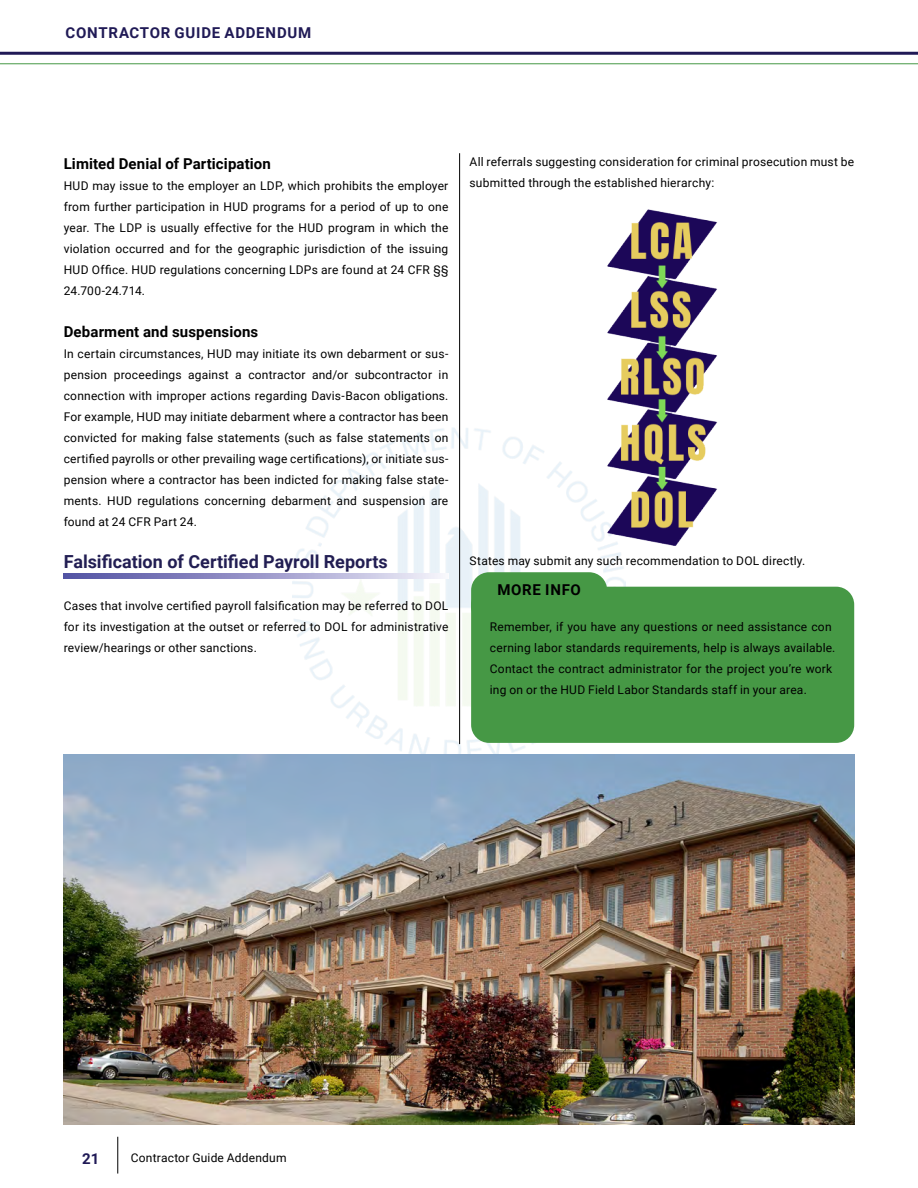
<style>
.page{position:relative;width:918px;height:1188px;background:#fff}
.page>*{position:absolute;margin:0;border:0;box-sizing:border-box;transform-origin:0 0}
.t1{font:700 18px "Roboto";color:#221e53}
.t2{font:700 15px "Roboto";letter-spacing:.01em;color:#000}
.t3{font:700 15px "Roboto";letter-spacing:.045em;color:#201a56}
.t4{font:700 15px "Roboto";letter-spacing:.05em;color:#000}
.t5{font:12px/21px "Roboto";letter-spacing:.015em;color:#000;text-align:justify}
</style>
<div class="page">
<hr style="left:0;top:63px;width:918px;height:1px;background:#469845">
<hr style="left:0;top:52px;width:918px;height:3px;background:#201a56">
<hr style="left:118px;top:1137px;width:1px;height:37px;background:#000">
<img style="left:293px;top:428px;width:332px;height:327px">
<svg style="left:64px;top:574px;width:384px;height:4px;background:#9e9ccc"></svg>
<hr style="left:459px;top:153px;width:1px;height:591px;background:#000">
<img style="left:492px;top:209px;width:226px;height:338px">
<div style="left:471px;top:587px;width:383px;height:156px;background:#469845;border-radius:18px"></div>
<div style="left:471px;top:572px;width:136px;height:53px;background:#469845;border-radius:18px"></div>
<img style="left:64px;top:755px;width:790px;height:369px">
<p class="t3" style="left:66px;top:23px;width:247px">CONTRACTOR GUIDE ADDENDUM</p>
<h4 class="t2" style="left:64px;top:153px;width:209px">Limited Denial of Participation</h4>
<p class="t5" style="left:64px;top:175px;width:386px">HUD may issue to the employer an LDP, which prohibits the employer from further participation in HUD programs for a period of up to one year. The LDP is usually effective for the HUD program in which the violation occurred and for the geographic jurisdiction of the issuing HUD Office. HUD regulations concerning LDPs are found at 24 CFR §§ 24.700-24.714.</p>
<h4 class="t2" style="left:64px;top:321px;width:196px">Debarment and suspensions</h4>
<p class="t5" style="left:64px;top:343px;width:386px">In certain circumstances, HUD may initiate its own debarment or sus&shy;pension proceedings against a contractor and/or subcontractor in connection with improper actions regarding Davis-Bacon obligations.<br>For example, HUD may initiate debarment where a contractor has been convicted for making false statements (such as false statements on certified payrolls or other prevailing wage certifications), or initiate sus&shy;pension where a contractor has been indicted for making false state&shy;ments. HUD regulations concerning debarment and suspension are found at 24 CFR Part 24.</p>
<h3 class="t1" style="left:64px;top:549px;width:326px">Falsification of Certified Payroll Reports</h3>
<p class="t5" style="left:64px;top:595px;width:386px">Cases that involve certified payroll falsification may be referred to DOL for its investigation at the outset or referred to DOL for administrative review/hearings or other sanctions.</p>
<p class="t5" style="left:470px;top:151px;width:386px">All referrals suggesting consideration for criminal prosecution must be submitted through the established hierarchy:</p>
<p class="t5" style="left:470px;top:550px;width:337px">States may submit any such recommendation to DOL directly.</p>
<h4 class="t4" style="left:497px;top:579px;width:85px">MORE INFO</h4>
<p class="t5" style="left:490px;top:616px;width:347px;text-align:left">Remember, if you have any questions or need assistance con cerning labor standards requirements, help is always available.<br>Contact the contract administrator for the project you’re work ing on or the HUD Field Labor Standards staff in your area.</p>
<p class="t3" style="left:82px;top:1148px;width:19px">21</p>
<p class="t5" style="left:131px;top:1147px;width:157px">Contractor Guide Addendum</p>
</div>
